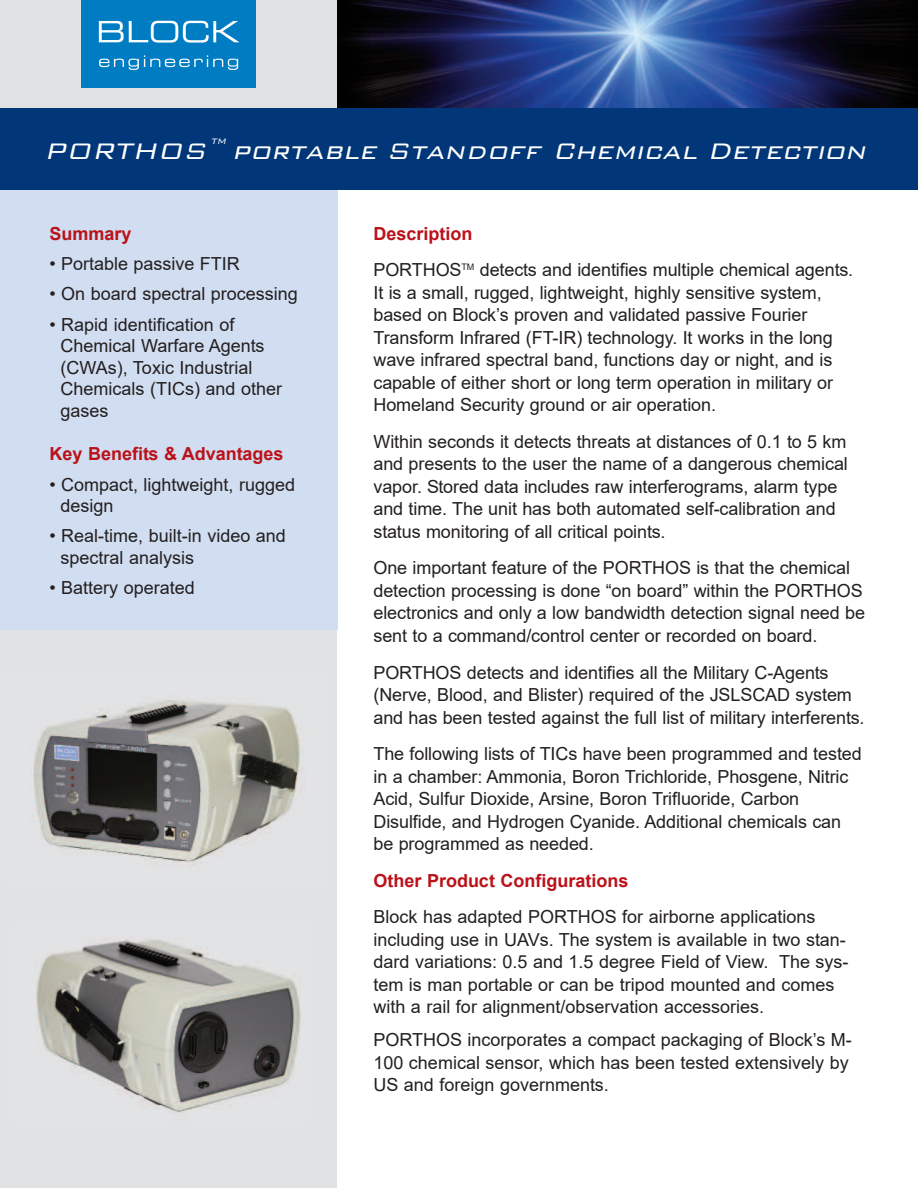
<style>
.page{position:relative;width:918px;height:1188px;background:#fff}
.page>*{position:absolute;margin:0;border:0;box-sizing:border-box;transform-origin:0 0}
.t1{font:italic 300 30px "Bank Gothic BT";color:#fff}
.t2{font:18px/22.5px "Arial";letter-spacing:-.005em;color:#231f20}
.t3{font:700 18px "Arial";color:#bb1119}
.t4{font:italic 300 10.5px "Bank Gothic BT";color:#fff}
.s1{font-weight:700;color:#bb1119}
</style>
<div class="page">
<img style="left:337px;top:0;width:581px;height:108px">
<div style="left:0;top:0;width:337px;height:1188px;background:#e1e2e4"></div>
<div style="left:0;top:179px;width:337px;height:451px;background:#d1ddf0"></div>
<div style="left:81px;top:0;width:175px;height:87px;background:#007cc2"></div>
<svg style="left:99px;top:21px;width:140px;height:22px"></svg>
<svg style="left:99px;top:55px;width:139px;height:15px"></svg>
<div style="left:0;top:108px;width:918px;height:82px;background:#013778"></div>
<img style="left:33px;top:699px;width:267px;height:168px">
<img style="left:35px;top:936px;width:266px;height:177px">
<p class="t4" style="left:211px;top:136px;width:18px">TM</p>
<h1 class="t1" style="left:44px;top:135px;width:167px">PORTHOS</h1>
<h1 class="t1" style="left:232px;top:135px;width:638px">portable Standoff Chemical Detection</h1>
<p class="t3" style="left:50px;top:224px;width:84px">Summary</p>
<p class="t2" style="left:50px;top:253px;width:192px">• Portable passive FTIR</p>
<p class="t2" style="left:50px;top:283px;width:250px">• On board spectral processing</p>
<p class="t2" style="left:61px;top:314px;width:223px;line-height:21.6px;text-indent:-11px">• Rapid identification of<br>Chemical Warfare Agents (CWAs), Toxic Industrial<br>Chemicals (TICs) and other gases</p>
<p class="t3" style="left:50px;top:444px;width:235px">Key Benefits &amp; Advantages</p>
<p class="t2" style="left:61px;top:473px;width:236px;line-height:21.6px;text-indent:-11px">• Compact, lightweight, rugged design</p>
<p class="t2" style="left:61px;top:525px;width:227px;line-height:21.6px;text-indent:-11px">• Real-time, built-in video and spectral analysis</p>
<p class="t2" style="left:50px;top:577px;width:147px">• Battery operated</p>
<p class="t2" style="left:373px;top:215px;width:481px;line-height:36.6px"><span class="s1">Description<br></span>PORTHOS<sup>TM</sup> detects and identifies multiple chemical agents.</p>
<p class="t2" style="left:373px;top:281px;width:461px">It is a small, rugged, lightweight, highly sensitive system, based on Block’s proven and validated passive Fourier Transform Infrared (FT-IR) technology. It works in the long wave infrared spectral band, functions day or night, and is capable of either short or long term operation in military or Homeland Security ground or air operation.</p>
<p class="t2" style="left:373px;top:430px;width:476px">Within seconds it detects threats at distances of 0.1 to 5 km and presents to the user the name of a dangerous chemical vapor. Stored data includes raw interferograms, alarm type and time. The unit has both automated self-calibration and status monitoring of all critical points.</p>
<p class="t2" style="left:373px;top:557px;width:493px">One important feature of the PORTHOS is that the chemical detection processing is done “on board” within the PORTHOS electronics and only a low bandwidth detection signal need be sent to a command/control center or recorded on board.</p>
<p class="t2" style="left:373px;top:661px;width:493px">PORTHOS detects and identifies all the Military C-Agents (Nerve, Blood, and Blister) required of the JSLSCAD system and has been tested against the full list of military interferents.</p>
<p class="t2" style="left:373px;top:743px;width:490px">The following lists of TICs have been programmed and tested in a chamber: Ammonia, Boron Trichloride, Phosgene, Nitric Acid, Sulfur Dioxide, Arsine, Boron Trifluoride, Carbon Disulfide, and Hydrogen Cyanide. Additional chemicals can be programmed as needed.</p>
<p class="t3" style="left:373px;top:870px;width:256px">Other Product Configurations</p>
<p class="t2" style="left:373px;top:906px;width:477px">Block has adapted PORTHOS for airborne applications including use in UAVs. The system is available in two stan&shy;dard variations: 0.5 and 1.5 degree Field of View. The sys&shy;tem is man portable or can be tripod mounted and comes with a rail for alignment/observation accessories.</p>
<p class="t2" style="left:373px;top:1029px;width:480px">PORTHOS incorporates a compact packaging of Block’s M-<br>100 chemical sensor, which has been tested extensively by<br>US and foreign governments.</p>
</div>
